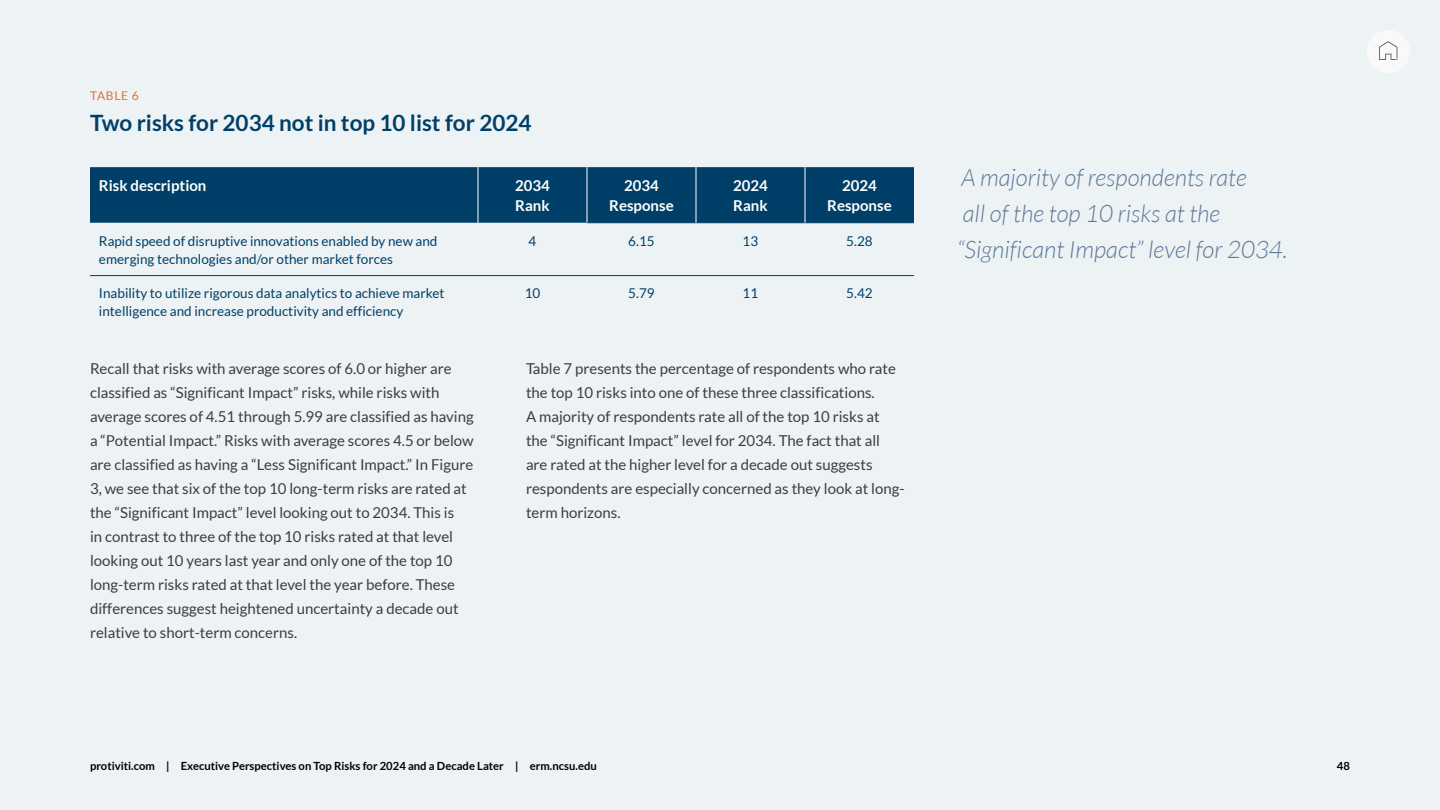
<style>
.page{position:relative;width:1440px;height:810px;background:#edf2f5}
.page>*{position:absolute;margin:0;border:0;box-sizing:border-box;transform-origin:0 0}
.t1{font:italic 300 24px/36px "Lato";color:#5d7b9a}
.t2{font:700 22.5px "Lato";color:#004068}
.t3{font:15px/24px "Lato";color:#3c3d3e}
.t4{font:700 15px/19.5px "Lato";color:#fff}
.t5{font:13.5px/18px "Lato";color:#004068}
.t6{font:12px "Lato";letter-spacing:.06em;color:#ea7024}
.t7{font:700 11.25px "Lato";color:#000}
</style>
<div class="page">
<div style="left:90px;top:167px;width:824px;height:56px;background:#004068"></div>
<hr style="left:587px;top:223px;width:109px;height:1px;background:#004068">
<hr style="left:696px;top:223px;width:109px;height:1px;background:#004068">
<hr style="left:805px;top:223px;width:109px;height:1px;background:#004068">
<hr style="left:90px;top:275px;width:388px;height:1px;background:#004068">
<hr style="left:478px;top:275px;width:109px;height:1px;background:#004068">
<hr style="left:587px;top:275px;width:109px;height:1px;background:#004068">
<hr style="left:696px;top:275px;width:109px;height:1px;background:#004068">
<hr style="left:805px;top:275px;width:109px;height:1px;background:#004068">
<hr style="left:478px;top:167px;width:1px;height:56px;background:#fff">
<hr style="left:587px;top:167px;width:1px;height:56px;background:#fff">
<hr style="left:696px;top:167px;width:1px;height:56px;background:#fff">
<hr style="left:805px;top:167px;width:1px;height:56px;background:#fff">
<div style="left:1367px;top:30px;width:43px;height:43px;background:#f9f9f9;border-radius:50%"></div>
<svg style="left:1379px;top:41px;width:19px;height:19px"></svg>
<p class="t6" style="left:90px;top:89px;width:50px">TABLE 6</p>
<h2 class="t2" style="left:90px;top:110px;width:443px">Two risks for 2034 not in top 10 list for 2024</h2>
<p class="t4" style="left:99px;top:176px;width:109px">Risk description</p>
<p class="t4" style="left:515px;top:176px;width:36px">2034<br>Rank</p>
<p class="t4" style="left:609px;top:176px;width:66px;text-align:center">2034<br>Response</p>
<p class="t4" style="left:733px;top:176px;width:36px">2024<br>Rank</p>
<p class="t4" style="left:827px;top:176px;width:66px;text-align:center">2024<br>Response</p>
<p class="t5" style="left:99px;top:232px;width:340px">Rapid speed of disruptive innovations enabled by new and emerging technologies and/or other market forces</p>
<p class="t5" style="left:529px;top:232px;width:9px">4</p>
<p class="t5" style="left:628px;top:232px;width:28px">6.15</p>
<p class="t5" style="left:743px;top:232px;width:17px">13</p>
<p class="t5" style="left:846px;top:232px;width:28px">5.28</p>
<p class="t5" style="left:99px;top:284px;width:347px">Inability to utilize rigorous data analytics to achieve market intelligence and increase productivity and efficiency</p>
<p class="t5" style="left:525px;top:284px;width:17px">10</p>
<p class="t5" style="left:628px;top:284px;width:28px">5.79</p>
<p class="t5" style="left:743px;top:284px;width:17px">11</p>
<p class="t5" style="left:846px;top:284px;width:28px">5.42</p>
<p class="t3" style="left:90px;top:356px;width:385px">Recall that risks with average scores of 6.0 or higher are classified as “Significant Impact” risks, while risks with average scores of 4.51 through 5.99 are classified as having a “Potential Impact.” Risks with average scores 4.5 or below are classified as having a “Less Significant Impact.” In Figure 3, we see that six of the top 10 long-term risks are rated at the “Significant Impact” level looking out to 2034. This is<br>in contrast to three of the top 10 risks rated at that level looking out 10 years last year and only one of the top 10 long-term risks rated at that level the year before. These differences suggest heightened uncertainty a decade out relative to short-term concerns.</p>
<p class="t3" style="left:526px;top:356px;width:380px">Table 7 presents the percentage of respondents who rate the top 10 risks into one of these three classifications.<br>A majority of respondents rate all of the top 10 risks at the “Significant Impact” level for 2034. The fact that all are rated at the higher level for a decade out suggests respondents are especially concerned as they look at long&shy;term horizons.</p>
<h1 class="t1" style="left:957px;top:161px;width:332px">A majority of respondents rate<br>all of the top 10 risks at the “Significant Impact” level for 2034.</h1>
<p class="t7" style="left:90px;top:759px;width:508px">protiviti.com | Executive Perspectives on Top Risks for 2024 and a Decade Later | erm.ncsu.edu</p>
<p class="t7" style="left:1337px;top:759px;width:15px">48</p>
</div>
